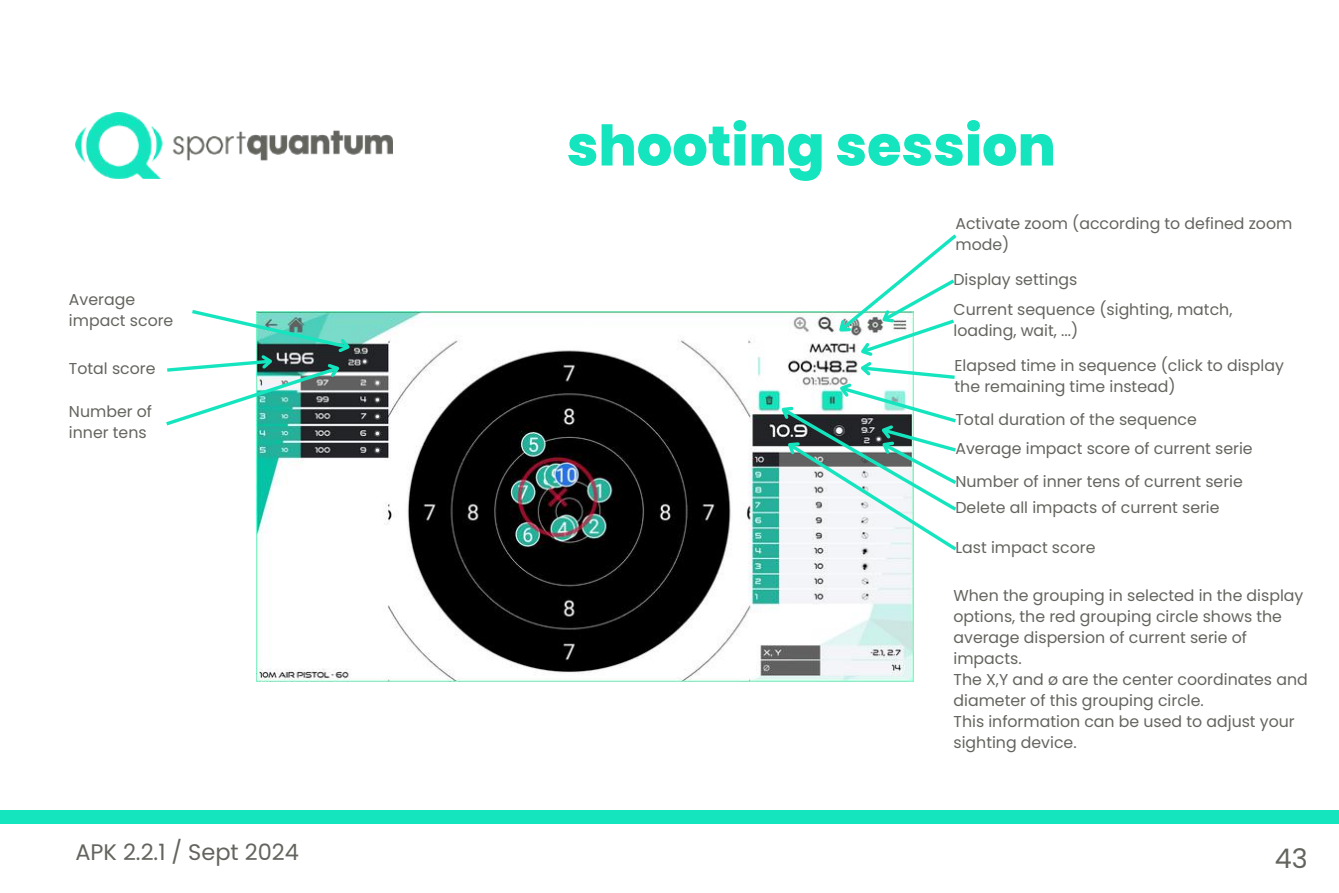
<style>
.page{position:relative;width:1339px;height:893px;background:#fff}
.page>*{position:absolute;margin:0;border:0;box-sizing:border-box;transform-origin:0 0}
.t1{font:800 55.8px "Poppins";color:#14e5bf}
.t2{font:27px "Poppins";color:#64645f}
.t3{font:22.5px "Poppins";color:#64645f}
.t4{font:15.75px/20.9px "Poppins";color:#64645f}
</style>
<div class="page">
<img style="left:256px;top:311px;width:657px;height:370px">
<div style="left:0;top:810px;width:1339px;height:13px;background:#14e5bf"></div>
<svg style="left:166px;top:310px;width:190px;height:118px"></svg>
<svg style="left:773px;top:234px;width:184px;height:319px"></svg>
<img style="left:75px;top:112px;width:318px;height:66px">
<p class="t4" style="left:69px;top:289px;width:106px">Average impact score</p>
<p class="t4" style="left:69px;top:358px;width:88px">Total score</p>
<p class="t4" style="left:69px;top:401px;width:85px">Number of inner tens</p>
<h3 class="t3" style="left:75px;top:836px;width:225px">APK 2.2.1 / Sept 2024</h3>
<h1 class="t1" style="left:567px;top:107px;width:490px">shooting session</h1>
<p class="t4" style="left:955px;top:213px;width:338px">Activate zoom (according to defined zoom mode)</p>
<p class="t4" style="left:953px;top:264px;width:280px;line-height:29.7px">Display settings<br>Current sequence (sighting, match,</p>
<p class="t4" style="left:953px;top:319px;width:126px">loading, wait, ...)</p>
<p class="t4" style="left:954px;top:355px;width:331px">Elapsed time in sequence (click to display the remaining time instead)</p>
<p class="t4" style="left:955px;top:409px;width:243px">Total duration of the sequence</p>
<p class="t4" style="left:955px;top:438px;width:299px">Average impact score of current serie</p>
<p class="t4" style="left:955px;top:470px;width:289px">Number of inner tens of current serie</p>
<p class="t4" style="left:955px;top:497px;width:266px">Delete all impacts of current serie</p>
<p class="t4" style="left:955px;top:537px;width:142px">Last impact score</p>
<p class="t4" style="left:953px;top:585px;width:356px">When the grouping in selected in the display options, the red grouping circle shows the average dispersion of current serie of impacts.<br>The X,Y and ø are the center coordinates and diameter of this grouping circle.<br>This information can be used to adjust your sighting device.</p>
<h2 class="t2" style="left:1275px;top:839px;width:34px">43</h2>
</div>
